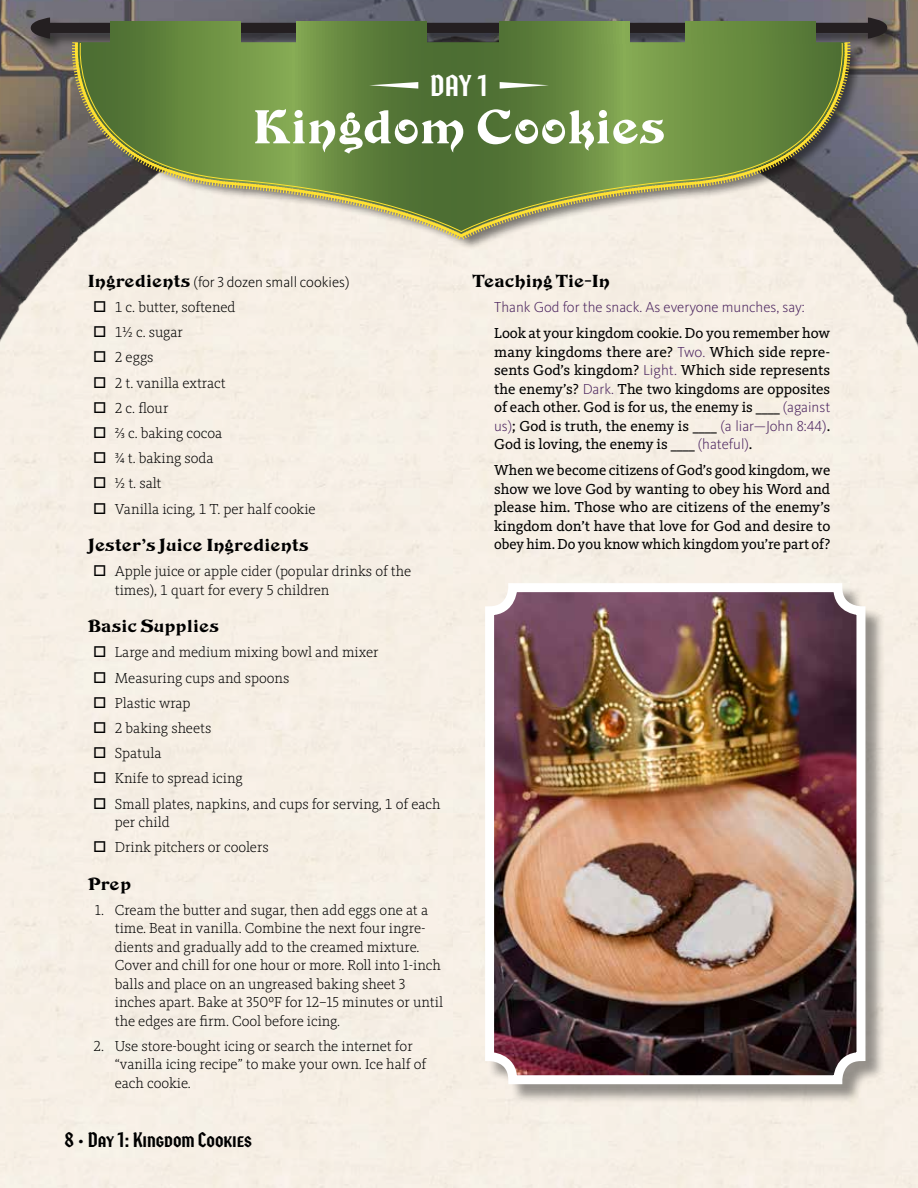
<style>
.page{position:relative;width:918px;height:1188px;background:#fff}
.page>*{position:absolute;margin:0;border:0;box-sizing:border-box;transform-origin:0 0}
.t1{font:51px "Devinne D";color:#fff}
.t2{font:30px "Cinder";color:#fff}
.t3{font:21px "Cinder";color:#000}
.t4{font:18.75px "Devinne D";color:#000}
.t5{font:300 15px/25.2px "Kievit Slab OT";color:#000}
.t6{font:15px/18.5px "Kievit Slab OT";color:#000;text-align:justify}
.t7{font:300 15px "Kievit OT";color:#4c2560}
.t8{font:300 15px "Kievit OT";color:#000}
.s1{font-family:"Devinne D";font-weight:400;font-size:18.75px}
.s2{font-family:"Kievit OT";font-weight:300;color:#4c2560}
</style>
<div class="page">
<img style="left:0;top:0;width:918px;height:428px">
<div style="left:30px;top:17px;width:871px;height:36px;background:#000;opacity:.5"></div>
<div style="left:43px;top:23px;width:833px;height:10px;background:#241f21;border-radius:5px"></div>
<svg style="left:31px;top:18px;width:19px;height:21px"></svg>
<svg style="left:868px;top:18px;width:19px;height:21px"></svg>
<div style="left:80px;top:44px;width:782px;height:207px;background:#000;opacity:.5"></div>
<svg style="left:71px;top:42px;width:781px;height:199px;background:#82975f"></svg>
<div style="left:685px;top:22px;width:130px;height:21px;background:linear-gradient(to right,#749846,#557736)"></div>
<div style="left:296px;top:22px;width:130px;height:21px;background:linear-gradient(to right,#7da14e,#48692f)"></div>
<div style="left:500px;top:22px;width:130px;height:21px;background:linear-gradient(to right,#4b6b31,#84a953)"></div>
<div style="left:111px;top:22px;width:130px;height:21px;background:linear-gradient(to right,#4d6f32,#789c48)"></div>
<svg style="left:369px;top:82px;width:49px;height:7px"></svg>
<svg style="left:500px;top:82px;width:49px;height:7px"></svg>
<div style="left:487px;top:586px;width:398px;height:518px;background:#000;opacity:.4"></div>
<img style="left:490px;top:588px;width:371px;height:492px">
<div style="left:485px;top:583px;width:380px;height:501px;border:9px solid #fff;border-radius:23px"></div>
<svg style="left:94px;top:301px;width:11px;height:11px"></svg>
<svg style="left:94px;top:326px;width:11px;height:11px"></svg>
<svg style="left:94px;top:351px;width:11px;height:11px"></svg>
<svg style="left:94px;top:377px;width:11px;height:11px"></svg>
<svg style="left:94px;top:402px;width:11px;height:11px"></svg>
<svg style="left:94px;top:427px;width:11px;height:11px"></svg>
<svg style="left:94px;top:452px;width:11px;height:11px"></svg>
<svg style="left:94px;top:477px;width:11px;height:11px"></svg>
<svg style="left:94px;top:503px;width:11px;height:11px"></svg>
<svg style="left:94px;top:565px;width:11px;height:11px"></svg>
<svg style="left:94px;top:646px;width:11px;height:11px"></svg>
<svg style="left:94px;top:672px;width:11px;height:11px"></svg>
<svg style="left:94px;top:697px;width:11px;height:11px"></svg>
<svg style="left:94px;top:722px;width:11px;height:11px"></svg>
<svg style="left:94px;top:747px;width:11px;height:11px"></svg>
<svg style="left:94px;top:772px;width:11px;height:11px"></svg>
<svg style="left:94px;top:798px;width:11px;height:11px"></svg>
<svg style="left:94px;top:841px;width:11px;height:11px"></svg>
<h2 class="t2" style="left:430px;top:68px;width:59px">DAY 1</h2>
<h1 class="t1" style="left:253px;top:97px;width:414px">Kingdom Cookies</h1>
<p class="t8" style="left:88px;top:274px;width:263px"><span class="s1">Ingredients</span> (for 3 dozen small cookies)</p>
<p class="t5" style="left:115px;top:295px;width:202px">1 c. butter, softened<br>1½ c. sugar<br>2 eggs<br>2 t. vanilla extract<br>2 c. flour<br>2/3 c. baking cocoa<br>¾ t. baking soda<br>½ t. salt<br>Vanilla icing, 1 T. per half cookie</p>
<p class="t4" style="left:88px;top:534px;width:222px">Jester’s Juice Ingredients</p>
<p class="t5" style="left:115px;top:562px;width:298px;line-height:18.5px">Apple juice or apple cider (popular drinks of the times), 1 quart for every 5 children</p>
<p class="t4" style="left:88px;top:615px;width:133px">Basic Supplies</p>
<p class="t5" style="left:115px;top:640px;width:327px">Large and medium mixing bowl and mixer<br>Measuring cups and spoons<br>Plastic wrap<br>2 baking sheets<br>Spatula<br>Knife to spread icing<br>Small plates, napkins, and cups for serving, 1 of each</p>
<p class="t5" style="left:115px;top:810px;width:155px">per child<br>Drink pitchers or coolers</p>
<p class="t4" style="left:88px;top:873px;width:45px">Prep</p>
<p class="t5" style="left:115px;top:901px;width:330px;line-height:18.5px;text-indent:-20px">1. Cream the butter and sugar, then add eggs one at a time. Beat in vanilla. Combine the next four ingre&shy;dients and gradually add to the creamed mixture.<br>Cover and chill for one hour or more. Roll into 1-inch balls and place on an ungreased baking sheet 3 inches apart. Bake at 350ºF for 12–15 minutes or until the edges are firm. Cool before icing.</p>
<p class="t5" style="left:115px;top:1037px;width:313px;line-height:18.5px;text-indent:-21px">2. Use store-bought icing or search the internet for “vanilla icing recipe” to make your own. Ice half of each cookie.</p>
<h3 class="t3" style="left:64px;top:1127px;width:189px">8 • Day 1: Kingdom Cookies</h3>
<p class="t4" style="left:473px;top:270px;width:139px">Teaching Tie-In</p>
<p class="t7" style="left:494px;top:299px;width:312px">Thank God for the snack. As everyone munches, say:</p>
<p class="t6" style="left:494px;top:324px;width:338px">Look at your kingdom cookie. Do you remember how many kingdoms there are? <span class="s2">Two.</span> Which side repre&shy;sents God’s kingdom? <span class="s2">Light.</span> Which side represents the enemy’s? <span class="s2">Dark.</span> The two kingdoms are opposites of each other. God is for us, the enemy is ____ <span class="s2">(against us)</span>; God is truth, the enemy is ____ <span class="s2">(a liar—John 8:44)</span>.<br>God is loving, the enemy is ____ <span class="s2">(hateful)</span>.</p>
<p class="t6" style="left:494px;top:461px;width:338px">When we become citizens of God’s good kingdom, we show we love God by wanting to obey his Word and please him. Those who are citizens of the enemy’s kingdom don’t have that love for God and desire to obey him. Do you know which kingdom you’re part of?</p>
</div>
